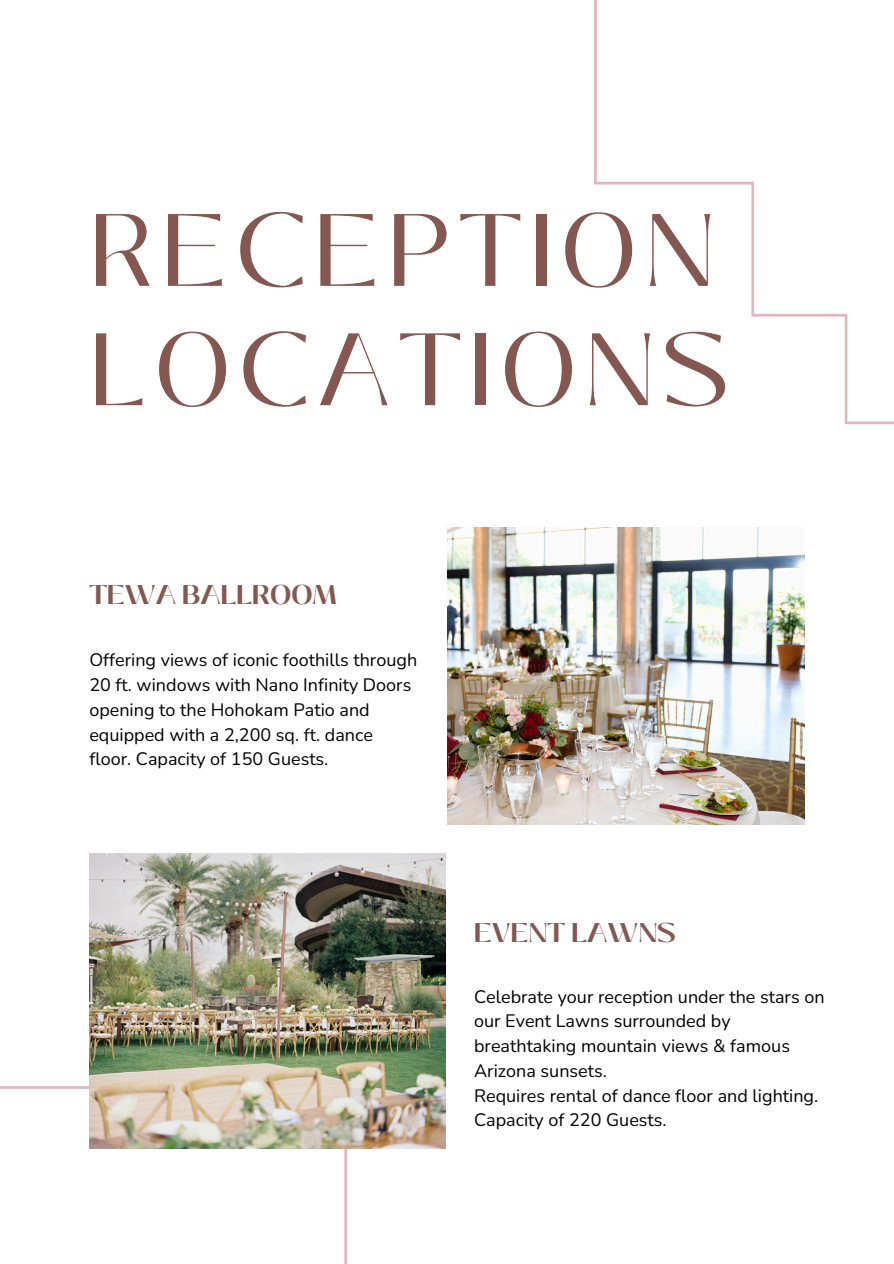
<style>
.page{position:relative;width:894px;height:1264px;background:#fff}
.page>*{position:absolute;margin:0;border:0;box-sizing:border-box;transform-origin:0 0}
.t1{font:102.3px/119.2px "Black Mango";letter-spacing:.07em;color:#845850}
.t2{font:700 27px "Black Mango";color:#845850}
.t3{font:18px/24.8px "Nunito";color:#000001}
</style>
<div class="page">
<svg style="left:0;top:1086px;width:347px;height:177px"></svg>
<img style="left:89px;top:853px;width:356px;height:295px">
<svg style="left:594px;top:0;width:299px;height:425px"></svg>
<img style="left:447px;top:527px;width:357px;height:297px">
<p class="t1" style="left:89px;top:191px;width:642px">RECEPTION<br>LOCATIONS</p>
<h1 class="t2" style="left:89px;top:574px;width:249px">TEWA BALLROOM</h1>
<h2 class="t3" style="left:89px;top:648px;width:329px">Offering views of iconic foothills through 20 ft. windows with Nano Infinity Doors opening to the Hohokam Patio and equipped with a 2,200 sq. ft. dance floor. Capacity of 150 Guests.</h2>
<p class="t2" style="left:474px;top:912px;width:203px">EVENT LAWNS</p>
<p class="t3" style="left:474px;top:984px;width:352px">Celebrate your reception under the stars on our Event Lawns surrounded by breathtaking mountain views &amp; famous<br>Arizona sunsets.</p>
<h2 class="t3" style="left:474px;top:1083px;width:345px">Requires rental of dance floor and lighting.</h2>
<p class="t3" style="left:474px;top:1108px;width:194px">Capacity of 220 Guests.</p>
</div>
